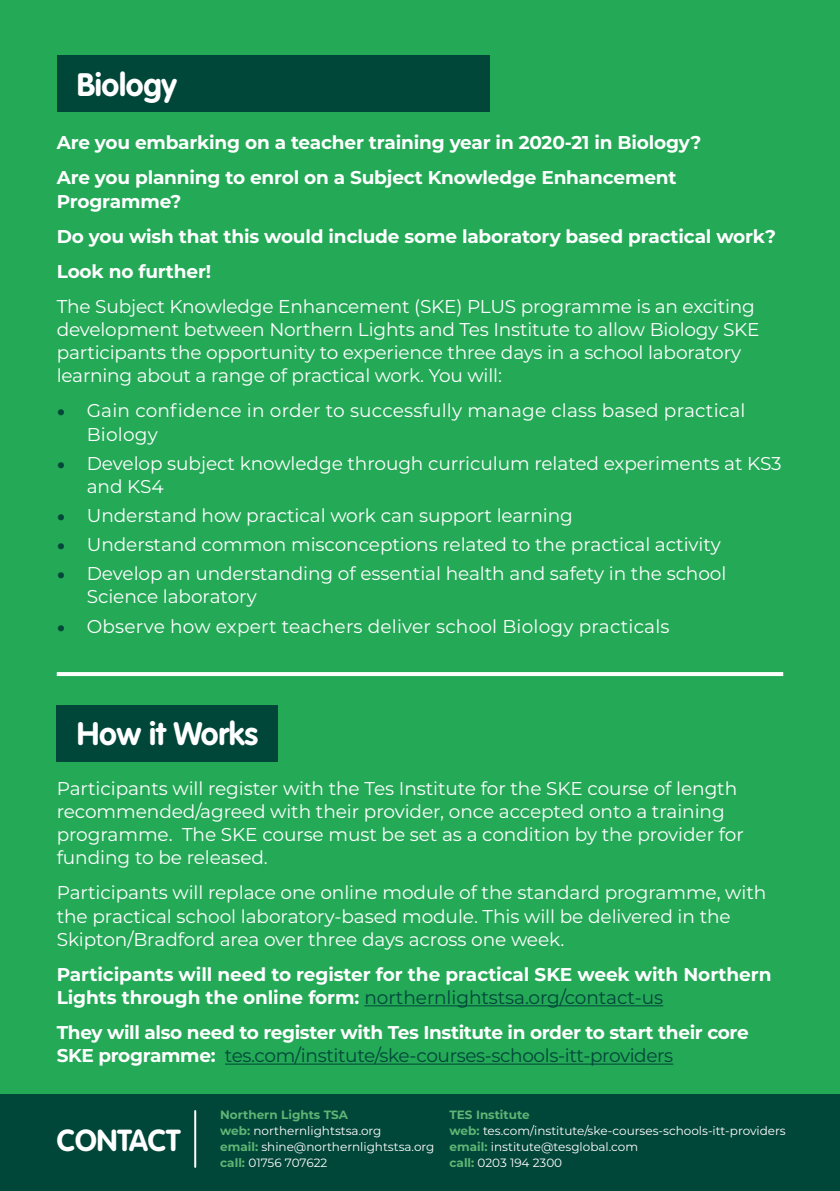
<style>
.page{position:relative;width:840px;height:1191px;background:#fff}
.page>*{position:absolute;margin:0;border:0;box-sizing:border-box;transform-origin:0 0}
.Sub_Heading{font:700 32px "VAG Rounded Std";letter-spacing:-.01em;color:#fff}
.t1{font:700 30px "VAG Rounded Std";color:#fff}
.Back_Body{font:18.4px/23.2px "Montserrat";letter-spacing:-.005em;color:#fff}
.Back_Body-2{font:700 18.4px/23.2px "Montserrat";letter-spacing:-.01em;color:#fff}
.t2{font:12px/16px "Montserrat";color:#fff}
.s1{font-weight:700;font-size:24px;color:#004639}
.s2{font-weight:400;color:#004639}
.s3{font-weight:700;color:#5fb574}
</style>
<div class="page">
<div style="left:0;top:0;width:839px;height:1191px;background:#24a957"></div>
<div style="left:0;top:1094px;width:839px;height:97px;background:#004639"></div>
<hr style="left:194px;top:1111px;width:2px;height:55px;background:#fff">
<hr style="left:364px;top:1005px;width:299px;height:1px;background:#004639">
<hr style="left:225px;top:1063px;width:448px;height:1px;background:#004639">
<div style="left:57px;top:55px;width:432px;height:57px;background:#004639"></div>
<svg style="left:57px;top:672px;width:725px;height:4px;background:#fbfdfc"></svg>
<div style="left:57px;top:705px;width:221px;height:56px;background:#004639"></div>
<p class="Sub_Heading" style="left:77px;top:66px;width:102px">Biology</p>
<p class="Back_Body-2" style="left:57px;top:130px;width:645px">Are you embarking on a teacher training year in 2020-21 in Biology?</p>
<p class="Back_Body-2" style="left:57px;top:165px;width:621px">Are you planning to enrol on a Subject Knowledge Enhancement<br>Programme?</p>
<p class="Back_Body-2" style="left:57px;top:224px;width:720px">Do you wish that this would include some laboratory based practical work?</p>
<p class="Back_Body-2" style="left:57px;top:259px;width:156px">Look no further!</p>
<p class="Back_Body" style="left:57px;top:294px;width:704px">The Subject Knowledge Enhancement (SKE) PLUS programme is an exciting development between Northern Lights and Tes Institute to allow Biology SKE participants the opportunity to experience three days in a school laboratory learning about a range of practical work. You will:</p>
<p class="Back_Body" style="left:87px;top:399px;width:660px;text-indent:-30px"><span class="s1">•</span> Gain confidence in order to successfully manage class based practical<br>Biology</p>
<p class="Back_Body" style="left:87px;top:451px;width:696px;text-indent:-30px"><span class="s1">•</span> Develop subject knowledge through curriculum related experiments at KS3 and KS4</p>
<p class="Back_Body" style="left:57px;top:503px;width:517px"><span class="s1">•</span> Understand how practical work can support learning</p>
<p class="Back_Body" style="left:57px;top:532px;width:665px"><span class="s1">•</span> Understand common misconceptions related to the practical activity</p>
<p class="Back_Body" style="left:87px;top:561px;width:640px;text-indent:-30px"><span class="s1">•</span> Develop an understanding of essential health and safety in the school<br>Science laboratory</p>
<p class="Back_Body" style="left:57px;top:614px;width:614px"><span class="s1">•</span> Observe how expert teachers deliver school Biology practicals</p>
<p class="Sub_Heading" style="left:77px;top:715px;width:183px">How it Works</p>
<p class="Back_Body" style="left:57px;top:776px;width:688px">Participants will register with the Tes Institute for the SKE course of length recommended/agreed with their provider, once accepted onto a training programme. The SKE course must be set as a condition by the provider for funding to be released.</p>
<p class="Back_Body" style="left:57px;top:880px;width:710px">Participants will replace one online module of the standard programme, with the practical school laboratory-based module. This will be delivered in the<br>Skipton/Bradford area over three days across one week.</p>
<p class="Back_Body-2" style="left:57px;top:961px;width:715px">Participants will need to register for the practical SKE week with Northern<br>Lights through the online form: <span class="s2">northernlightstsa.org/contact-us</span></p>
<p class="Back_Body-2" style="left:57px;top:1020px;width:693px">They will also need to register with Tes Institute in order to start their core<br>SKE programme: <span class="s2">tes.com/institute/ske-courses-schools-itt-providers</span></p>
<h2 class="t1" style="left:57px;top:1122px;width:125px">CONTACT</h2>
<p class="t2" style="left:220px;top:1106px;width:216px"><span class="s3">Northern Lights TSA<br>web:</span> northernlightstsa.org<br><span class="s3">email:</span> shine@northernlightstsa.org <span class="s3">call:</span> 01756 707622</p>
<p class="t2" style="left:449px;top:1106px;width:337px"><span class="s3">TES Institute<br>web:</span> tes.com/institute/ske-courses-schools-itt-providers <span class="s3">email:</span> institute@tesglobal.com<br><span class="s3">call:</span> 0203 194 2300</p>
</div>
